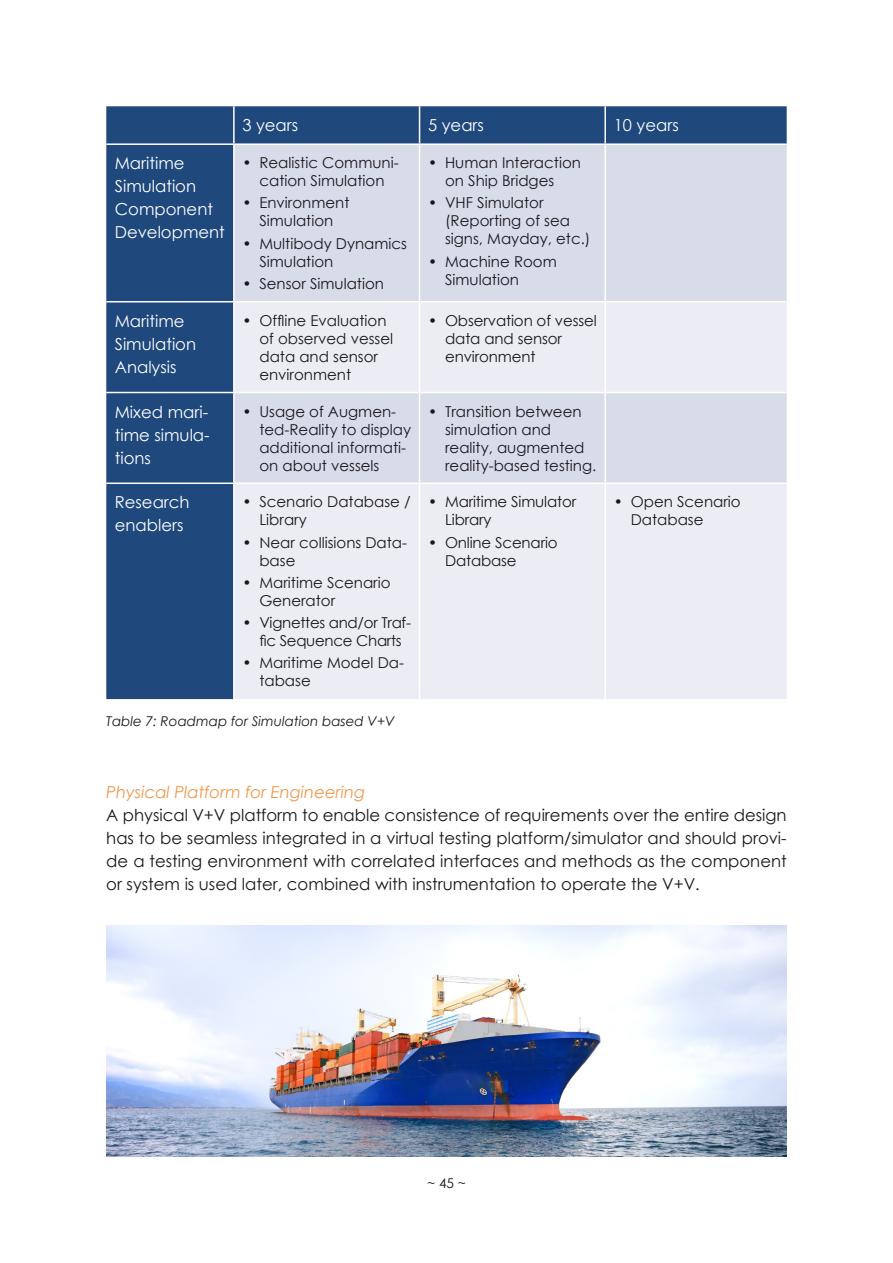
<style>
.page{position:relative;width:893px;height:1263px;background:#fff}
.page>*{position:absolute;margin:0;border:0;box-sizing:border-box;transform-origin:0 0}
.t1{font:16.5px/23px "Century Gothic";color:#1a171c;text-align:justify}
.t2{font:16.5px/23px "Century Gothic";color:#fff}
.t3{font:italic 16.5px "Century Gothic";color:#f2974a}
.t4{font:15px/18px "Century Gothic";color:#1a171c}
.t5{font:15px/18px "Century Gothic";letter-spacing:-.02em;color:#1a171c;text-align:center}
.t6{font:italic 13.5px "Century Gothic";color:#1a171c}
.t7{font:13.5px "Century Gothic";color:#1a171c}
</style>
<div class="page">
<img style="left:106px;top:925px;width:681px;height:232px">
<div style="left:106px;top:106px;width:681px;height:593px;background:#1f487c"></div>
<div style="left:235px;top:145px;width:552px;height:156px;background:#d8dce9"></div>
<svg style="left:235px;top:302px;width:552px;height:397px;background:#e7e9f1"></svg>
<hr style="left:233px;top:106px;width:2px;height:37px;background:#fff">
<hr style="left:419px;top:106px;width:1px;height:37px;background:#fff">
<hr style="left:604px;top:106px;width:2px;height:37px;background:#fff">
<hr style="left:106px;top:143px;width:128px;height:2px;background:#fff">
<hr style="left:234px;top:143px;width:186px;height:2px;background:#fff">
<hr style="left:420px;top:143px;width:185px;height:2px;background:#fff">
<hr style="left:605px;top:143px;width:182px;height:2px;background:#fff">
<hr style="left:233px;top:145px;width:2px;height:156px;background:#fff">
<hr style="left:419px;top:145px;width:1px;height:156px;background:#fff">
<hr style="left:604px;top:145px;width:2px;height:156px;background:#fff">
<hr style="left:106px;top:301px;width:128px;height:1px;background:#fff">
<hr style="left:234px;top:301px;width:186px;height:1px;background:#fff">
<hr style="left:233px;top:302px;width:2px;height:90px;background:#fff">
<hr style="left:420px;top:301px;width:185px;height:1px;background:#fff">
<hr style="left:419px;top:302px;width:1px;height:90px;background:#fff">
<hr style="left:605px;top:301px;width:182px;height:1px;background:#fff">
<hr style="left:604px;top:302px;width:2px;height:90px;background:#fff">
<hr style="left:106px;top:392px;width:128px;height:1px;background:#fff">
<hr style="left:234px;top:392px;width:186px;height:1px;background:#fff">
<hr style="left:233px;top:393px;width:2px;height:89px;background:#fff">
<hr style="left:420px;top:392px;width:185px;height:1px;background:#fff">
<hr style="left:419px;top:393px;width:1px;height:89px;background:#fff">
<hr style="left:605px;top:392px;width:182px;height:1px;background:#fff">
<hr style="left:604px;top:393px;width:2px;height:89px;background:#fff">
<hr style="left:106px;top:482px;width:128px;height:2px;background:#fff">
<hr style="left:234px;top:482px;width:186px;height:2px;background:#fff">
<hr style="left:233px;top:484px;width:2px;height:215px;background:#fff">
<hr style="left:420px;top:482px;width:185px;height:2px;background:#fff">
<hr style="left:419px;top:484px;width:1px;height:215px;background:#fff">
<hr style="left:605px;top:482px;width:182px;height:2px;background:#fff">
<hr style="left:604px;top:484px;width:2px;height:215px;background:#fff">
<p class="t2" style="left:242px;top:114px;width:57px">3 years</p>
<p class="t2" style="left:428px;top:114px;width:57px">5 years</p>
<p class="t2" style="left:614px;top:114px;width:67px">10 years</p>
<p class="t2" style="left:115px;top:152px;width:112px">Maritime<br>Simulation<br>Component<br>Development</p>
<p class="t4" style="left:242px;top:154px;width:158px;text-align:center">• Realistic Communi&shy;cation Simulation</p>
<p class="t4" style="left:242px;top:194px;width:109px;text-align:center">• Environment<br>Simulation</p>
<p class="t4" style="left:259px;top:234px;width:149px;text-indent:-17px">• Multibody Dynamics<br>Simulation</p>
<p class="t4" style="left:242px;top:274px;width:143px">• Sensor Simulation</p>
<p class="t4" style="left:445px;top:154px;width:137px;text-indent:-17px">• Human Interaction on Ship Bridges</p>
<p class="t4" style="left:445px;top:194px;width:147px;text-indent:-17px">• VHF Simulator (Reporting of sea signs, Mayday, etc.)</p>
<p class="t4" style="left:445px;top:252px;width:113px;text-indent:-17px">• Machine Room<br>Simulation</p>
<p class="t2" style="left:115px;top:309px;width:83px">Maritime<br>Simulation<br>Analysis</p>
<p class="t4" style="left:259px;top:311px;width:135px;text-indent:-17px">• Offline Evaluation of observed vessel data and sensor environment</p>
<p class="t4" style="left:445px;top:311px;width:153px;text-indent:-17px">• Observation of vessel data and sensor environment</p>
<p class="t2" style="left:115px;top:400px;width:96px;text-align:justify">Mixed mari&shy;time simula&shy;tions</p>
<p class="t4" style="left:259px;top:402px;width:153px;text-indent:-17px">• Usage of Augmen&shy;ted-Reality to display additional informati&shy;on about vessels</p>
<p class="t4" style="left:445px;top:402px;width:153px;text-indent:-17px">• Transition between simulation and reality, augmented reality-based testing.</p>
<p class="t2" style="left:115px;top:491px;width:76px">Research enablers</p>
<p class="t4" style="left:259px;top:493px;width:153px;text-indent:-17px">• Scenario Database /<br>Library</p>
<p class="t4" style="left:259px;top:533px;width:149px;text-indent:-17px">• Near collisions Data&shy;base</p>
<p class="t4" style="left:259px;top:573px;width:133px;text-indent:-17px">• Maritime Scenario<br>Generator</p>
<p class="t5" style="left:242px;top:613px;width:170px">• Vignettes and/or Traf&shy;fic Sequence Charts</p>
<p class="t4" style="left:259px;top:654px;width:146px;text-indent:-17px">• Maritime Model Da&shy;tabase</p>
<p class="t4" style="left:445px;top:493px;width:133px;text-indent:-17px">• Maritime Simulator<br>Library</p>
<p class="t4" style="left:445px;top:533px;width:114px;text-indent:-17px">• Online Scenario<br>Database</p>
<p class="t6" style="left:106px;top:712px;width:290px">Table 7: Roadmap for Simulation based V+V</p>
<p class="t4" style="left:631px;top:493px;width:111px;text-indent:-17px">• Open Scenario<br>Database</p>
<p class="t3" style="left:106px;top:780px;width:260px">Physical Platform for Engineering</p>
<p class="t1" style="left:106px;top:803px;width:682px">A physical V+V platform to enable consistence of requirements over the entire design has to be seamless integrated in a virtual testing platform/simulator and should provi&shy;de a testing environment with correlated interfaces and methods as the component or system is used later, combined with instrumentation to operate the V+V.</p>
<p class="t7" style="left:427px;top:1174px;width:40px">~ 45 ~</p>
</div>
